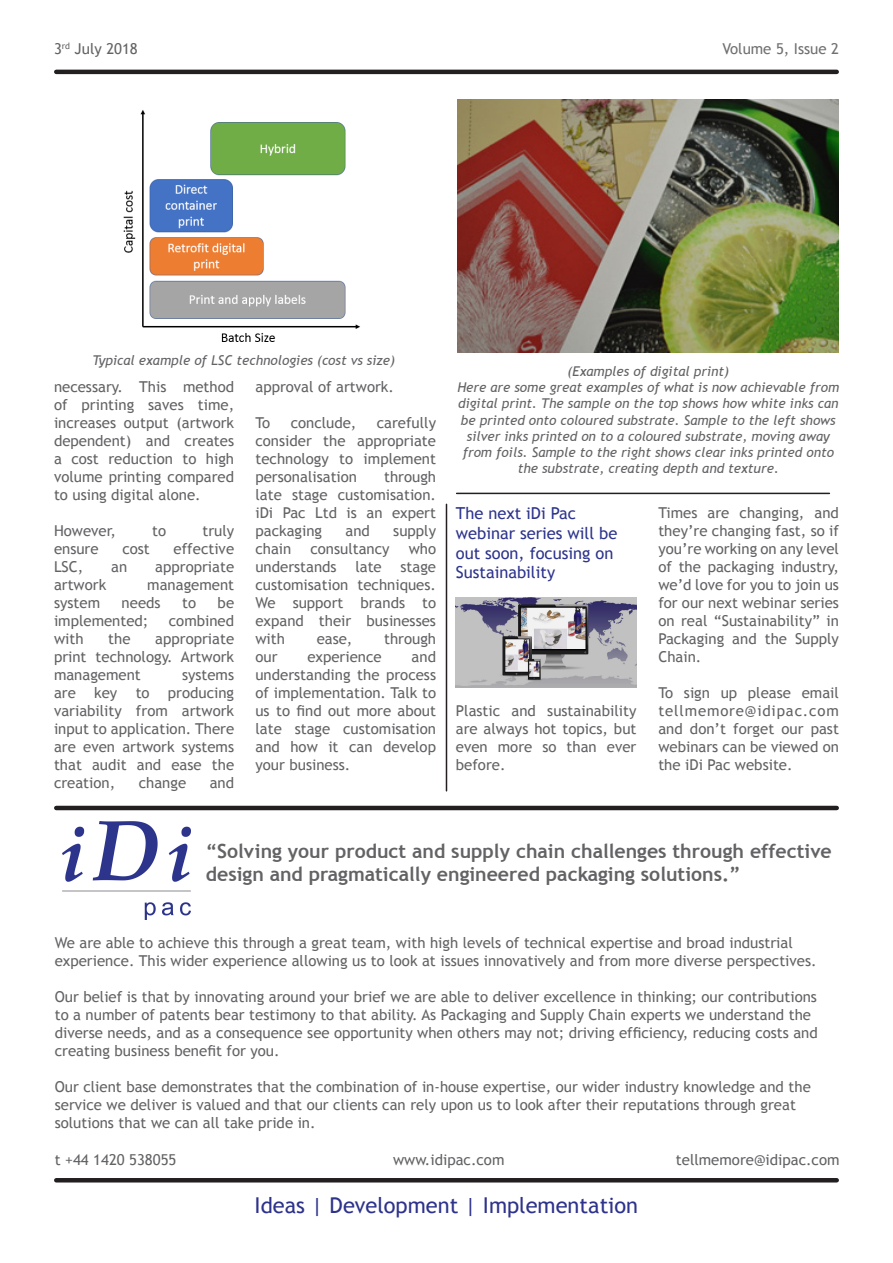
<style>
.page{position:relative;width:893px;height:1263px;background:#fff}
.page>*{position:absolute;margin:0;border:0;box-sizing:border-box;transform-origin:0 0}
.t1{font:21.9px "Trebuchet MS";color:#2d328b}
.t2{font:700 19.5px/23.4px "Trebuchet MS";color:#636366}
.t3{font:16.5px/19.8px "Trebuchet MS";color:#2d348c}
.t4{font:15px/18px "Trebuchet MS";color:#636366;text-align:justify}
.t5{font:15px "Trebuchet MS";color:#707070}
.t6{font:italic 13.5px/16.2px "Trebuchet MS";color:#636366;text-align:center}
</style>
<div class="page">
<hr style="left:56px;top:70px;width:781px;height:4px;background:#231f20">
<hr style="left:56px;top:1178px;width:781px;height:4px;background:#231f20">
<img style="left:63px;top:821px;width:128px;height:98px">
<hr style="left:56px;top:806px;width:781px;height:4px;background:#231f20">
<img style="left:457px;top:99px;width:381px;height:253px">
<img style="left:123px;top:110px;width:237px;height:232px">
<hr style="left:457px;top:493px;width:372px;height:1px;background:#231f20">
<hr style="left:446px;top:504px;width:1px;height:287px;background:#231f20">
<img style="left:456px;top:598px;width:180px;height:90px">
<p class="t4" style="left:54px;top:39px;width:85px">3<sup>rd</sup> July 2018</p>
<p class="t5" style="left:722px;top:39px;width:118px">Volume 5, Issue 2</p>
<p class="t6" style="left:92px;top:352px;width:304px">Typical example of LSC technologies (cost vs size)</p>
<p class="t4" style="left:54px;top:378px;width:182px">necessary. This method of printing saves time, increases output (artwork dependent) and creates a cost reduction to high volume printing compared to using digital alone.</p>
<p class="t4" style="left:54px;top:522px;width:63px">However,</p>
<p class="t4" style="left:152px;top:522px;width:15px">to</p>
<p class="t4" style="left:202px;top:522px;width:33px">truly</p>
<p class="t4" style="left:54px;top:540px;width:46px">ensure</p>
<p class="t4" style="left:122px;top:540px;width:29px">cost</p>
<p class="t4" style="left:174px;top:540px;width:62px">effective</p>
<p class="t4" style="left:54px;top:558px;width:31px">LSC,</p>
<p class="t4" style="left:111px;top:558px;width:18px">an</p>
<p class="t4" style="left:155px;top:558px;width:80px">appropriate</p>
<p class="t4" style="left:54px;top:576px;width:54px">artwork</p>
<p class="t4" style="left:147px;top:576px;width:88px">management</p>
<p class="t4" style="left:54px;top:594px;width:48px">system</p>
<p class="t4" style="left:122px;top:594px;width:40px">needs</p>
<p class="t4" style="left:182px;top:594px;width:15px">to</p>
<p class="t4" style="left:218px;top:594px;width:18px">be</p>
<p class="t4" style="left:54px;top:612px;width:96px">implemented;</p>
<p class="t4" style="left:169px;top:612px;width:67px">combined</p>
<p class="t4" style="left:54px;top:630px;width:31px">with</p>
<p class="t4" style="left:108px;top:630px;width:24px">the</p>
<p class="t4" style="left:54px;top:630px;width:182px;text-indent:101px">appropriate print technology. Artwork management</p>
<p class="t4" style="left:54px;top:666px;width:182px;text-indent:128px">systems are key to producing variability from artwork input to application. There are even artwork systems that audit and ease the creation,</p>
<p class="t4" style="left:139px;top:774px;width:49px">change</p>
<p class="t4" style="left:210px;top:774px;width:26px">and</p>
<p class="t4" style="left:255px;top:378px;width:140px">approval of artwork.</p>
<p class="t4" style="left:255px;top:414px;width:16px">To</p>
<p class="t4" style="left:291px;top:414px;width:67px">conclude,</p>
<p class="t4" style="left:255px;top:414px;width:182px;text-indent:121px">carefully consider the appropriate technology to implement personalisation</p>
<p class="t4" style="left:255px;top:468px;width:182px;text-indent:129px">through late stage customisation. iDi Pac Ltd is an expert packaging</p>
<p class="t4" style="left:345px;top:522px;width:26px">and</p>
<p class="t4" style="left:393px;top:522px;width:44px">supply</p>
<p class="t4" style="left:255px;top:540px;width:182px;text-indent:153px">who understands late stage customisation techniques.<br>We support brands to expand their businesses with</p>
<p class="t4" style="left:255px;top:540px;width:37px">chain</p>
<p class="t4" style="left:310px;top:540px;width:81px">consultancy</p>
<p class="t4" style="left:317px;top:630px;width:37px">ease,</p>
<p class="t4" style="left:384px;top:630px;width:53px">through</p>
<p class="t4" style="left:255px;top:648px;width:182px;text-indent:156px">and understanding the process of implementation. Talk to us to find out more about late stage customisation and how it can develop your business.</p>
<p class="t4" style="left:255px;top:648px;width:24px">our</p>
<p class="t4" style="left:307px;top:648px;width:76px">experience</p>
<p class="t6" style="left:567px;top:363px;width:163px">(Examples of digital print)</p>
<p class="t6" style="left:457px;top:379px;width:383px">Here are some great examples of what is now achievable from digital print. The sample on the top shows how white inks can be printed onto coloured substrate. Sample to the left shows silver inks printed on to a coloured substrate, moving away from foils. Sample to the right shows clear inks printed onto the substrate, creating depth and texture.</p>
<p class="t3" style="left:456px;top:503px;width:163px">The next iDi Pac webinar series will be out soon, focusing on<br>Sustainability</p>
<p class="t4" style="left:456px;top:702px;width:182px">Plastic and sustainability are always hot topics, but even more so than ever before.</p>
<p class="t4" style="left:658px;top:504px;width:182px">Times are changing, and they’re changing fast, so if you’re working on any level of the packaging industry, we’d love for you to join us for our next webinar series on real “Sustainability” in Packaging and the Supply Chain.</p>
<p class="t4" style="left:658px;top:684px;width:182px">To sign up please email tellmemore@idipac.com and don’t forget our past webinars can be viewed on the iDi Pac website.</p>
<p class="t2" style="left:206px;top:839px;width:628px">“Solving your product and supply chain challenges through effective design and pragmatically engineered packaging solutions.”</p>
<p class="t4" style="left:55px;top:934px;width:763px">We are able to achieve this through a great team, with high levels of technical expertise and broad industrial experience. This wider experience allowing us to look at issues innovatively and from more diverse perspectives.</p>
<p class="t4" style="left:55px;top:988px;width:765px;text-align:left">Our belief is that by innovating around your brief we are able to deliver excellence in thinking; our contributions to a number of patents bear testimony to that ability. As Packaging and Supply Chain experts we understand the diverse needs, and as a consequence see opportunity when others may not; driving efficiency, reducing costs and creating business benefit for you.</p>
<p class="t4" style="left:55px;top:1078px;width:758px;text-align:left">Our client base demonstrates that the combination of in-house expertise, our wider industry knowledge and the service we deliver is valued and that our clients can rely upon us to look after their reputations through great solutions that we can all take pride in.</p>
<p class="t4" style="left:55px;top:1150px;width:123px">t +44 1420 538055</p>
<p class="t4" style="left:393px;top:1150px;width:113px">www.idipac.com</p>
<p class="t4" style="left:676px;top:1150px;width:165px">tellmemore@idipac.com</p>
<p class="t1" style="left:255px;top:1192px;width:385px">Ideas | Development | Implementation</p>
</div>
